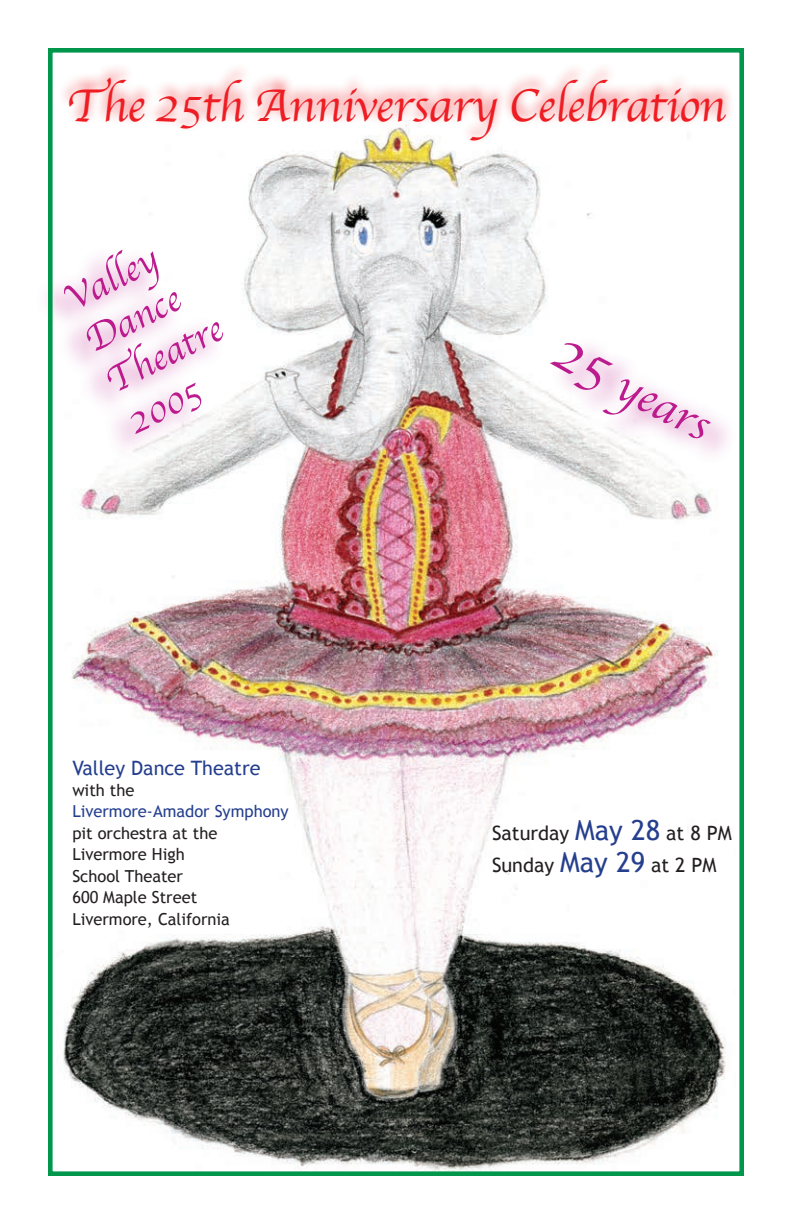
<style>
.page{position:relative;width:792px;height:1224px;background:#fff}
.page>*{position:absolute;margin:0;border:0;box-sizing:border-box;transform-origin:0 0}
.t1{font:48px "Apple Chancery";letter-spacing:-.015em;color:#ee1d23}
.t2{font:45.8px "Apple Chancery";color:#bc1b8d}
.t3{font:38.2px/45.8px "Apple Chancery";color:#bc1b8d}
.t4{font:19.8px/31.6px "Trebuchet MS";color:#231f20}
.t5{font:19.8px "Trebuchet MS";color:#253f8e}
.t6{font:16.6px/21.4px "Trebuchet MS";color:#231f20}
.t7{font:16.6px "Trebuchet MS";color:#253f8e}
.s1{font-size:57.2px}
.s2{font-size:27.6px;color:#253f8e}
</style>
<div class="page">
<img style="left:63px;top:145px;width:663px;height:1025px">
<div style="left:33px;top:244px;width:192px;height:215px;background:#bc1b8d;opacity:.75"></div>
<div style="left:549px;top:336px;width:191px;height:129px;background:#bc1b8d;opacity:.75"></div>
<div style="left:48px;top:48px;width:696px;height:1128px;border:5px solid #00964c"></div>
<div style="left:59px;top:63px;width:677px;height:82px;background:#ee1d23;opacity:.75"></div>
<h1 class="t1" style="left:66px;top:67px;width:661px">The 25th Anniversary Celebration</h1>
<h3 class="t3" style="left:55px;top:281px;width:128px;rotate:-27deg">Valley<br>Dance<br>Theatre<br>2005</h3>
<h2 class="t2" style="left:571px;top:317px;width:175px;rotate:27deg"><span class="s1">25</span> years</h2>
<p class="t5" style="left:72px;top:756px;width:190px">Valley Dance Theatre</p>
<p class="t6" style="left:72px;top:780px;width:64px">with the</p>
<p class="t7" style="left:72px;top:802px;width:218px">Livermore-Amador Symphony</p>
<p class="t6" style="left:72px;top:823px;width:159px">pit orchestra at the<br>Livermore High<br>School Theater<br>600 Maple Street<br>Livermore, California</p>
<p class="t4" style="left:492px;top:818px;width:241px">Saturday <span class="s2">May 28</span> at 8 PM<br>Sunday <span class="s2">May 29</span> at 2 PM</p>
</div>
